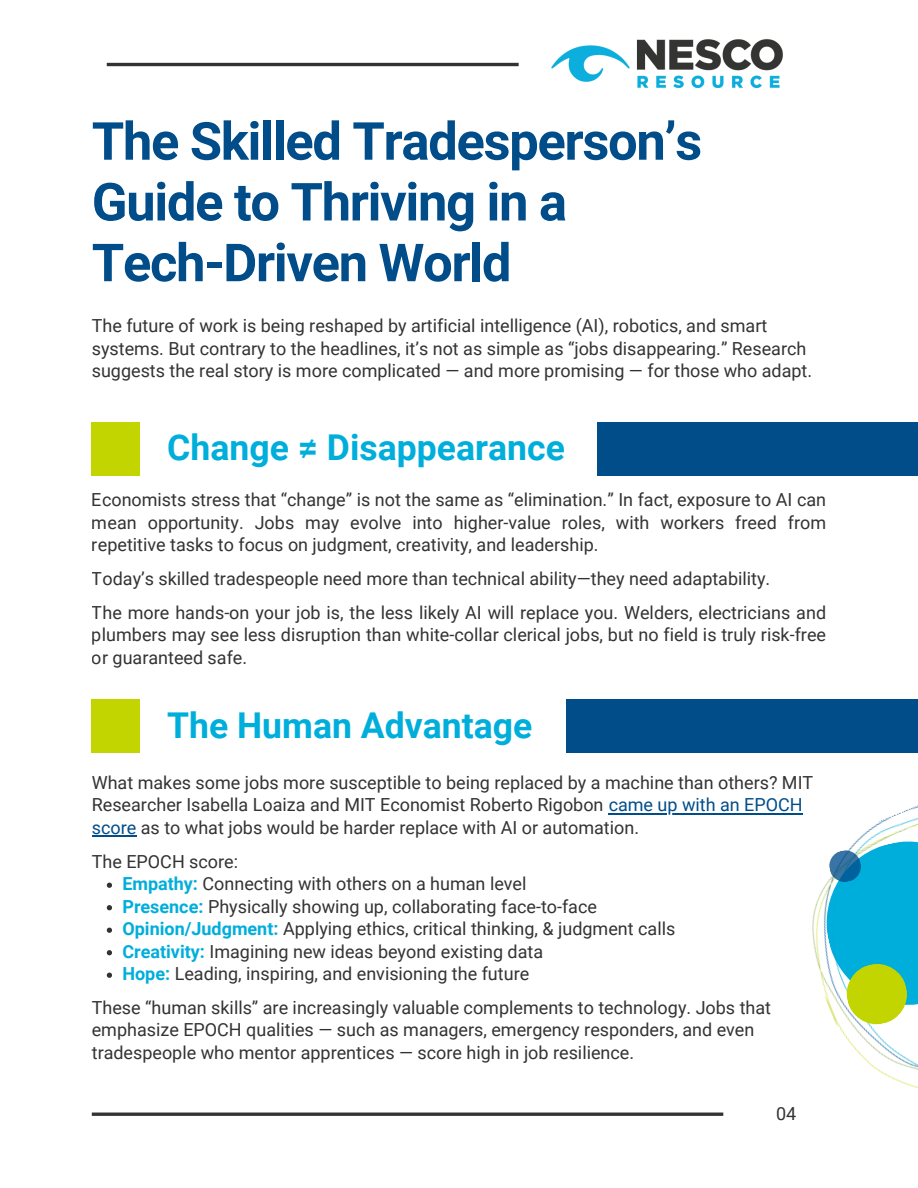
<style>
.page{position:relative;width:918px;height:1188px;background:#fff}
.page>*{position:absolute;margin:0;border:0;box-sizing:border-box;transform-origin:0 0}
.t1{font:700 52.5px/60.8px "Roboto";letter-spacing:-.025em;color:#004d8a}
.t2{font:700 35.55px "Roboto";color:#00aedb}
.t3{font:18px/22.5px "Roboto";color:#333}
.s1{color:#004d8a}
.s2{font-weight:700;color:#00aedb}
</style>
<div class="page">
<div style="left:92px;top:423px;width:48px;height:53px;background:#c2d500"></div>
<div style="left:597px;top:423px;width:321px;height:53px;background:#004d8a"></div>
<div style="left:92px;top:700px;width:48px;height:53px;background:#c2d500"></div>
<div style="left:566px;top:700px;width:352px;height:53px;background:#004d8a"></div>
<hr style="left:609px;top:813px;width:194px;height:1px;background:#004d8a">
<hr style="left:92px;top:835px;width:44px;height:2px;background:#004d8a">
<svg style="left:107px;top:883px;width:5px;height:5px"></svg>
<svg style="left:107px;top:905px;width:5px;height:5px"></svg>
<svg style="left:107px;top:928px;width:5px;height:5px"></svg>
<svg style="left:107px;top:950px;width:5px;height:5px"></svg>
<svg style="left:107px;top:973px;width:5px;height:5px"></svg>
<hr style="left:92px;top:1113px;width:631px;height:3px;background:#333">
<img style="left:551px;top:39px;width:232px;height:50px">
<hr style="left:107px;top:63px;width:412px;height:3px;background:#333">
<img style="left:771px;top:805px;width:147px;height:284px">
<svg style="left:819px;top:834px;width:99px;height:193px"></svg>
<h1 class="t1" style="left:92px;top:111px;width:612px">The Skilled Tradesperson’s<br>Guide to Thriving in a<br>Tech-Driven World</h1>
<p class="t3" style="left:92px;top:315px;width:722px">The future of work is being reshaped by artificial intelligence (AI), robotics, and smart systems. But contrary to the headlines, it’s not as simple as “jobs disappearing.” Research suggests the real story is more complicated — and more promising — for those who adapt.</p>
<h2 class="t2" style="left:167px;top:428px;width:399px">Change ≠ Disappearance</h2>
<p class="t3" style="left:92px;top:489px;width:736px;text-align:justify">Economists stress that “change” is not the same as “elimination.” In fact, exposure to AI can mean opportunity. Jobs may evolve into higher-value roles, with workers freed from repetitive tasks to focus on judgment, creativity, and leadership.</p>
<p class="t3" style="left:92px;top:562px;width:736px;line-height:33.8px">Today’s skilled tradespeople need more than technical ability—they need adaptability.<br>The more hands-on your job is, the less likely AI will replace you. Welders, electricians and</p>
<p class="t3" style="left:92px;top:624px;width:736px">plumbers may see less disruption than white-collar clerical jobs, but no field is truly risk-free or guaranteed safe.</p>
<h2 class="t2" style="left:167px;top:705px;width:367px">The Human Advantage</h2>
<p class="t3" style="left:92px;top:771px;width:723px">What makes some jobs more susceptible to being replaced by a machine than others? MIT<br>Researcher Isabella Loaiza and MIT Economist Roberto Rigobon <span class="s1">came up with an EPOCH score</span> as to what jobs would be harder replace with AI or automation.</p>
<p class="t3" style="left:122px;top:850px;width:554px;text-indent:-31px">The EPOCH score:<br><span class="s2">Empathy:</span> Connecting with others on a human level<br><span class="s2">Presence:</span> Physically showing up, collaborating face-to-face <span class="s2">Opinion/Judgment:</span> Applying ethics, critical thinking, &amp; judgment calls <span class="s2">Creativity:</span> Imagining new ideas beyond existing data<br><span class="s2">Hope:</span> Leading, inspiring, and envisioning the future</p>
<p class="t3" style="left:92px;top:996px;width:681px">These “human skills” are increasingly valuable complements to technology. Jobs that emphasize EPOCH qualities — such as managers, emergency responders, and even tradespeople who mentor apprentices — score high in job resilience.</p>
<p class="t3" style="left:776px;top:1102px;width:22px">04</p>
</div>
